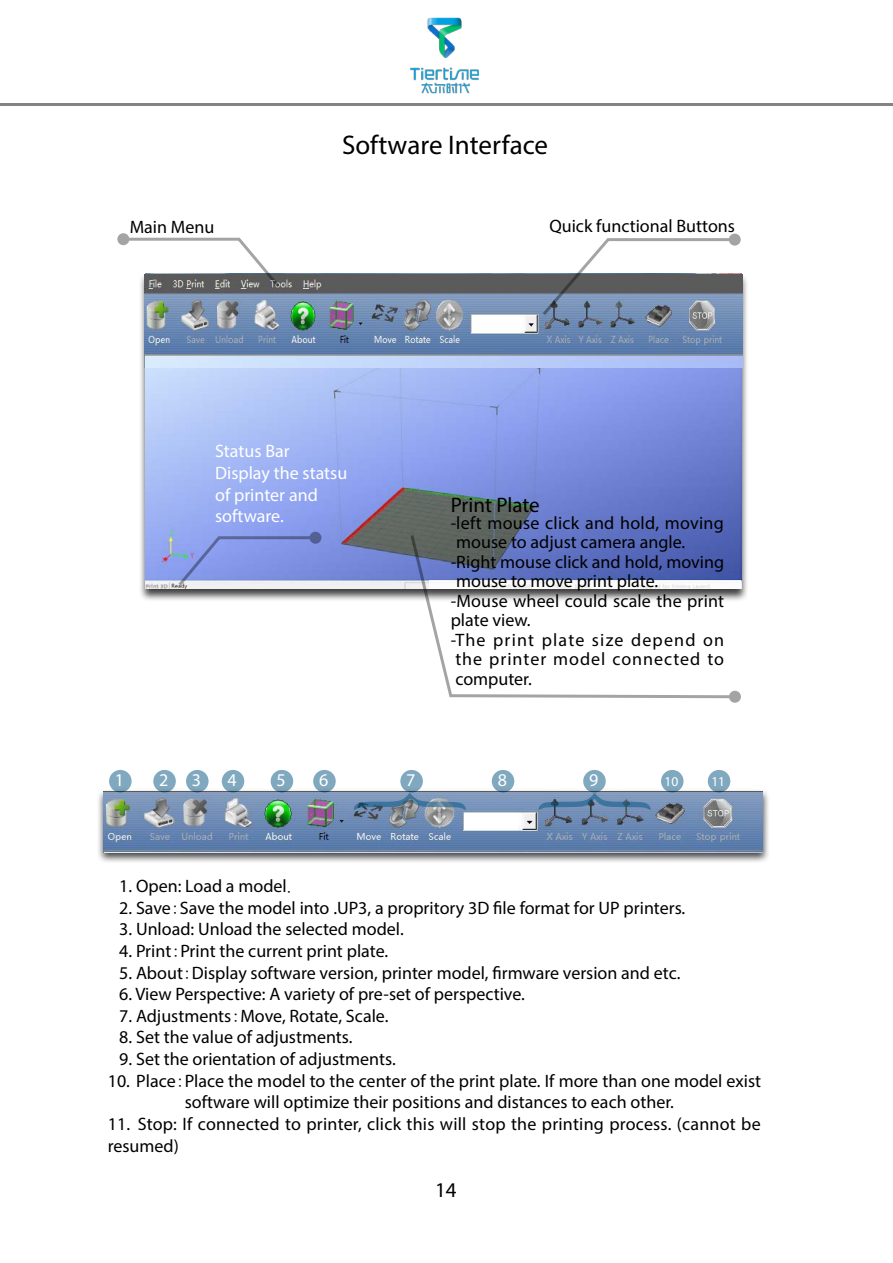
<style>
.page{position:relative;width:893px;height:1263px;background:#fff}
.page>*{position:absolute;margin:0;border:0;box-sizing:border-box;transform-origin:0 0}
.t1{font:27px "Myriad Pro";color:#000}
.t2{font:21px "Myriad Pro";letter-spacing:-.005em;color:#000}
.t3{font:18px/21.6px "Myriad Pro";color:#000;text-align:center}
.t4{font:18px/21.6px "Myriad Pro";color:#fff}
.t5{font:18px "Myriad Pro";letter-spacing:.065em;color:#000}
.t6{font:18px "Myriad Pro";letter-spacing:.055em;color:#000}
.t7{font:13.5px "Myriad Pro";color:#fff}
.s1{font-family:"Sim Hei"}
</style>
<div class="page">
<hr style="left:0;top:103px;width:893px;height:2px;background:#000">
<img style="left:410px;top:17px;width:69px;height:77px">
<div style="left:139px;top:273px;width:609px;height:329px;background:#000;opacity:.75"></div>
<img style="left:146px;top:273px;width:595px;height:315px">
<img style="left:145px;top:275px;width:597px;height:92px">
<svg style="left:120px;top:236px;width:161px;height:53px"></svg>
<div style="left:117px;top:233px;width:12px;height:12px;background:#a4a4a4;border-radius:50%"></div>
<svg style="left:177px;top:535px;width:141px;height:52px;background:#8e9fe3"></svg>
<div style="left:309px;top:532px;width:12px;height:12px;background:#545f94;border-radius:50%"></div>
<svg style="left:541px;top:237px;width:197px;height:79px"></svg>
<div style="left:729px;top:234px;width:12px;height:12px;background:#a4a4a4;border-radius:50%"></div>
<svg style="left:409px;top:533px;width:329px;height:167px"></svg>
<div style="left:729px;top:691px;width:12px;height:12px;background:#a4a4a4;border-radius:50%"></div>
<div style="left:97px;top:788px;width:673px;height:76px;background:#000;opacity:.75"></div>
<img style="left:104px;top:791px;width:659px;height:62px">
<div style="left:109px;top:770px;width:23px;height:22px;background:#80a8bf;border-radius:50%"></div>
<div style="left:153px;top:770px;width:23px;height:22px;background:#80a8bf;border-radius:50%"></div>
<div style="left:186px;top:770px;width:23px;height:22px;background:#80a8bf;border-radius:50%"></div>
<div style="left:222px;top:770px;width:22px;height:22px;background:#80a8bf;border-radius:50%"></div>
<div style="left:271px;top:770px;width:22px;height:22px;background:#80a8bf;border-radius:50%"></div>
<div style="left:313px;top:770px;width:23px;height:22px;background:#80a8bf;border-radius:50%"></div>
<div style="left:400px;top:770px;width:23px;height:22px;background:#80a8bf;border-radius:50%"></div>
<div style="left:492px;top:770px;width:22px;height:22px;background:#80a8bf;border-radius:50%"></div>
<div style="left:583px;top:770px;width:23px;height:22px;background:#80a8bf;border-radius:50%"></div>
<div style="left:661px;top:770px;width:23px;height:22px;background:#80a8bf;border-radius:50%"></div>
<div style="left:708px;top:770px;width:22px;height:22px;background:#80a8bf;border-radius:50%"></div>
<svg style="left:353px;top:793px;width:114px;height:17px;background:#708dab"></svg>
<svg style="left:538px;top:793px;width:113px;height:17px;background:#6788ad"></svg>
<h1 class="t1" style="left:342px;top:129px;width:208px">Software Interface</h1>
<p class="t3" style="left:130px;top:216px;width:86px">Main Menu</p>
<p class="t3" style="left:549px;top:215px;width:187px">Quick functional Buttons</p>
<p class="t4" style="left:215px;top:440px;width:134px">Status Bar<br>Display the statsu of printer and software.</p>
<p class="t2" style="left:451px;top:492px;width:91px">Print Plate</p>
<p class="t3" style="left:451px;top:512px;width:275px">-left mouse click and hold, moving</p>
<p class="t3" style="left:456px;top:531px;width:230px">mouse to adjust camera angle.</p>
<p class="t3" style="left:451px;top:551px;width:275px">-Right mouse click and hold, moving</p>
<p class="t3" style="left:456px;top:570px;width:203px">mouse to move print plate.</p>
<p class="t3" style="left:451px;top:590px;width:275px">-Mouse wheel could scale the print</p>
<p class="t3" style="left:451px;top:609px;width:81px">plate view.</p>
<p class="t5" style="left:451px;top:629px;width:275px">-The print plate size depend on</p>
<p class="t6" style="left:455px;top:648px;width:270px">the printer model connected to</p>
<p class="t3" style="left:455px;top:668px;width:78px">computer.</p>
<p class="t4" style="left:115px;top:769px;width:11px">1</p>
<p class="t4" style="left:159px;top:769px;width:11px">2</p>
<p class="t4" style="left:192px;top:769px;width:11px">3</p>
<p class="t4" style="left:228px;top:769px;width:11px">4</p>
<p class="t4" style="left:277px;top:769px;width:11px">5</p>
<p class="t4" style="left:319px;top:769px;width:11px">6</p>
<p class="t4" style="left:406px;top:769px;width:11px">7</p>
<p class="t4" style="left:498px;top:769px;width:11px">8</p>
<p class="t4" style="left:589px;top:769px;width:11px">9</p>
<p class="t7" style="left:665px;top:773px;width:15px">10</p>
<p class="t7" style="left:711px;top:773px;width:15px">11</p>
<p class="t3" style="left:119px;top:875px;width:178px">1. Open: Load a model<span class="s1">.</span></p>
<p class="t3" style="left:119px;top:897px;width:568px">2. Save<span class="s1">:</span>Save the model into .UP3, a propritory 3D file format for UP printers.</p>
<p class="t3" style="left:119px;top:918px;width:286px">3. Unload: Unload the selected model.</p>
<p class="t3" style="left:119px;top:940px;width:270px">4. Print<span class="s1">:</span>Print the current print plate.</p>
<p class="t3" style="left:119px;top:961px;width:563px">5. About<span class="s1">:</span>Display software version, printer model, firmware version and etc.</p>
<p class="t3" style="left:119px;top:983px;width:407px">6. View Perspective: A variety of pre-set of perspective.</p>
<p class="t3" style="left:119px;top:1005px;width:271px">7. Adjustments<span class="s1">:</span>Move, Rotate, Scale.</p>
<p class="t3" style="left:119px;top:1026px;width:235px">8. Set the value of adjustments.</p>
<p class="t3" style="left:119px;top:1048px;width:278px">9. Set the orientation of adjustments.</p>
<p class="t3" style="left:108px;top:1069px;width:655px">10. Place<span class="s1">:</span>Place the model to the center of the print plate. If more than one model exist software will optimize their positions and distances to each other.</p>
<p class="t3" style="left:108px;top:1113px;width:654px;text-align:left">11. Stop: If connected to printer, click this will stop the printing process. (cannot be resumed)</p>
<p class="t2" style="left:435px;top:1176px;width:23px">14</p>
</div>
